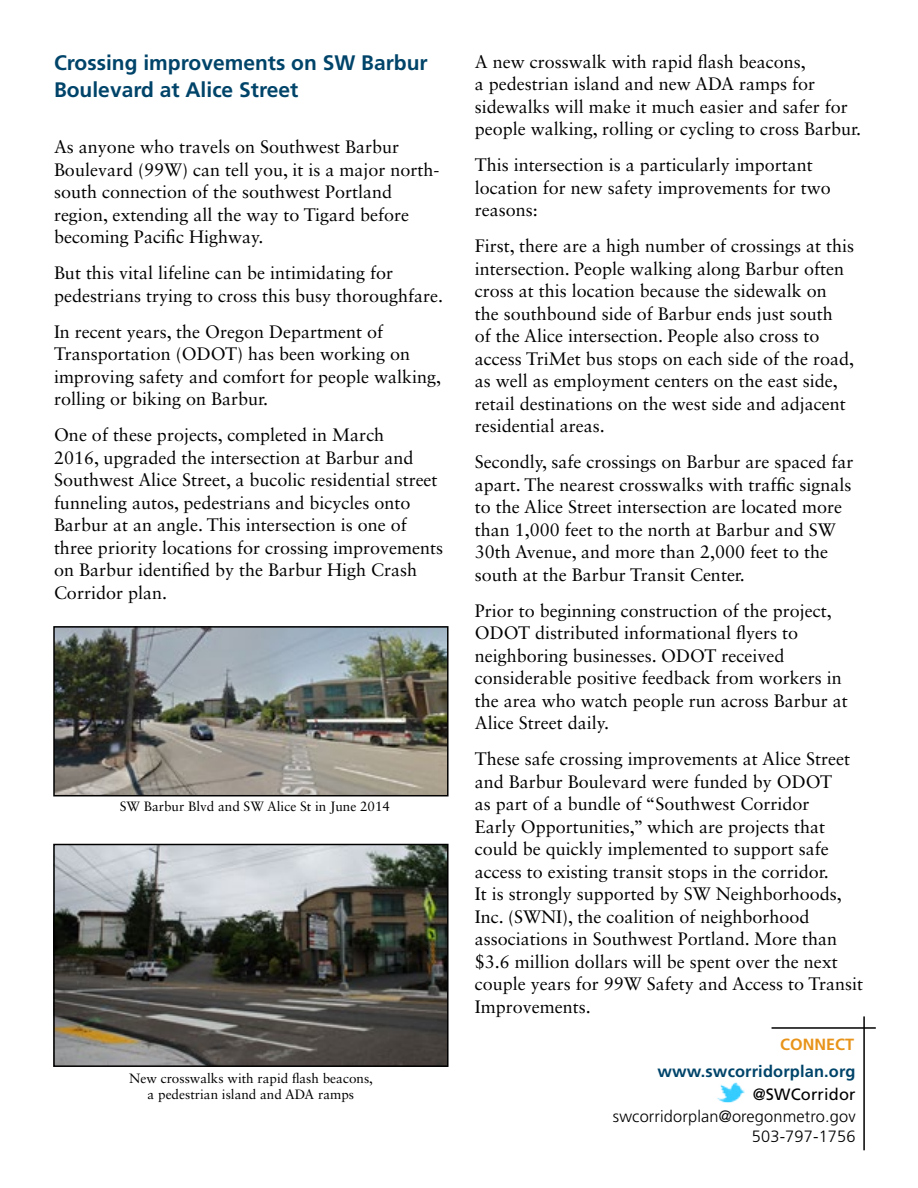
<style>
.page{position:relative;width:918px;height:1188px;background:#fff}
.page>*{position:absolute;margin:0;border:0;box-sizing:border-box;transform-origin:0 0}
.t1{font:700 21px/27px "Frutiger LT Std";color:#00446a}
.t2{font:18px/22.5px "Sabon LT Std";color:#000}
.t3{font:300 16.35px/19.5px "Frutiger LT Std";letter-spacing:.01em;color:#000;text-align:right}
.t4{font:700 16.35px "Frutiger LT Std";letter-spacing:.01em;color:#00446a}
.t5{font:16.35px "Frutiger LT Std";letter-spacing:.01em;color:#000}
.t6{font:700 16.2px "Frutiger LT Std";color:#e8941a}
.t7{font:13.5px/16.5px "Sabon LT Std";color:#000;text-align:center}
</style>
<div class="page">
<img style="left:56px;top:629px;width:390px;height:164px">
<div style="left:53px;top:626px;width:396px;height:170px;border:2px solid #000"></div>
<img style="left:56px;top:847px;width:390px;height:217px">
<div style="left:53px;top:844px;width:396px;height:223px;border:2px solid #000"></div>
<hr style="left:772px;top:1027px;width:104px;height:2px;background:#000">
<hr style="left:863px;top:1016px;width:2px;height:134px;background:#000">
<img style="left:717px;top:1082px;width:28px;height:21px">
<p class="t1" style="left:54px;top:49px;width:375px">Crossing improvements on SW Barbur<br>Boulevard at Alice Street</p>
<p class="t2" style="left:54px;top:135px;width:387px">As anyone who travels on Southwest Barbur Boulevard (99W) can tell you, it is a major north&shy;south connection of the southwest Portland region, extending all the way to Tigard before becoming Pacific Highway.</p>
<p class="t2" style="left:54px;top:261px;width:391px">But this vital lifeline can be intimidating for pedestrians trying to cross this busy thoroughfare.</p>
<p class="t2" style="left:54px;top:320px;width:389px">In recent years, the Oregon Department of Transportation (ODOT) has been working on improving safety and comfort for people walking, rolling or biking on Barbur.</p>
<p class="t2" style="left:54px;top:423px;width:391px">One of these projects, completed in March<br>2016, upgraded the intersection at Barbur and Southwest Alice Street, a bucolic residential street funneling autos, pedestrians and bicycles onto Barbur at an angle. This intersection is one of three priority locations for crossing improvements on Barbur identified by the Barbur High Crash Corridor plan.</p>
<p class="t7" style="left:120px;top:797px;width:272px">SW Barbur Blvd and SW Alice St in June 2014</p>
<p class="t2" style="left:475px;top:50px;width:388px">A new crosswalk with rapid flash beacons,<br>a pedestrian island and new ADA ramps for sidewalks will make it much easier and safer for people walking, rolling or cycling to cross Barbur.</p>
<p class="t2" style="left:475px;top:154px;width:358px">This intersection is a particularly important location for new safety improvements for two reasons:</p>
<p class="t2" style="left:475px;top:235px;width:381px">First, there are a high number of crossings at this intersection. People walking along Barbur often cross at this location because the sidewalk on the southbound side of Barbur ends just south<br>of the Alice intersection. People also cross to access TriMet bus stops on each side of the road, as well as employment centers on the east side, retail destinations on the west side and adjacent residential areas.</p>
<p class="t2" style="left:475px;top:451px;width:380px">Secondly, safe crossings on Barbur are spaced far apart. The nearest crosswalks with traffic signals to the Alice Street intersection are located more than 1,000 feet to the north at Barbur and SW 30th Avenue, and more than 2,000 feet to the south at the Barbur Transit Center.</p>
<p class="t2" style="left:475px;top:599px;width:375px">Prior to beginning construction of the project, ODOT distributed informational flyers to neighboring businesses. ODOT received considerable positive feedback from workers in the area who watch people run across Barbur at Alice Street daily.</p>
<p class="t2" style="left:475px;top:748px;width:390px">These safe crossing improvements at Alice Street and Barbur Boulevard were funded by ODOT<br>as part of a bundle of “Southwest Corridor<br>Early Opportunities,” which are projects that could be quickly implemented to support safe access to existing transit stops in the corridor.<br>It is strongly supported by SW Neighborhoods, Inc. (SWNI), the coalition of neighborhood associations in Southwest Portland. More than $3.6 million dollars will be spent over the next couple years for 99W Safety and Access to Transit Improvements.</p>
<p class="t6" style="left:780px;top:1035px;width:75px">CONNECT</p>
<p class="t7" style="left:129px;top:1069px;width:245px">New crosswalks with rapid flash beacons, a pedestrian island and ADA ramps</p>
<p class="t4" style="left:658px;top:1062px;width:200px">www.swcorridorplan.org</p>
<p class="t5" style="left:753px;top:1084px;width:104px">@SWCorridor</p>
<p class="t3" style="left:613px;top:1107px;width:244px">swcorridorplan@oregonmetro.gov<br>503-797-1756</p>
</div>
